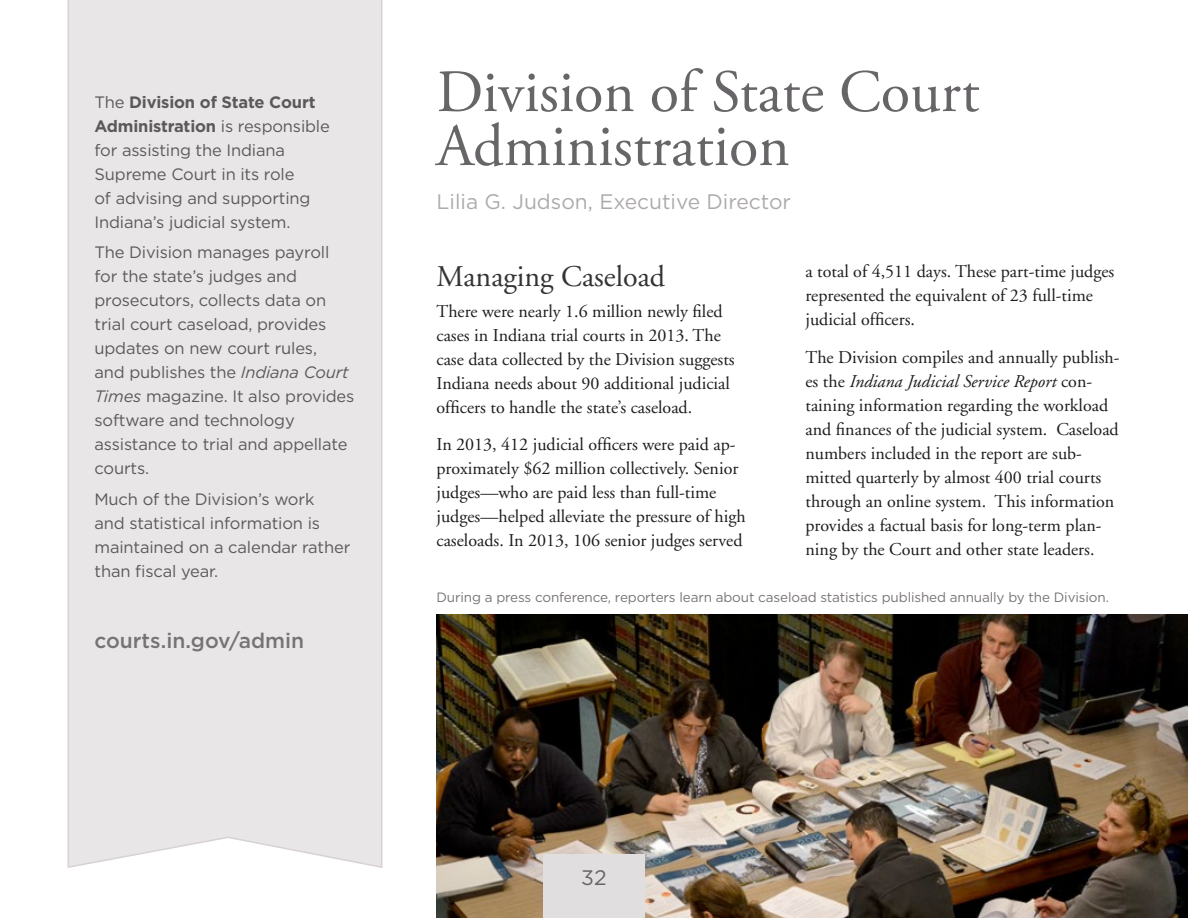
<style>
.page{position:relative;width:1188px;height:918px;background:#fff}
.page>*{position:absolute;margin:0;border:0;box-sizing:border-box;transform-origin:0 0}
.Agency_H1{font:60px/54px "Adobe Garamond Pro";color:#686568}
.Agency_H2{font:30px "Adobe Garamond";color:#363336}
.Agency_Director{font:21px "Gotham";color:#aeaaac}
.URL{font:500 21px "Gotham";color:#767376}
.t1{font:21px "Gotham";color:#686568}
.t2{font:18px/24px "Adobe Garamond";color:#1f1c1e}
.Agency_Intro{font:16.5px/24px "Gotham";letter-spacing:-.01em;color:#5c595c}
.Photo_Caption{font:13.5px "Gotham";letter-spacing:-.01em;color:#787376}
.s1{font-weight:700}
.s2{font-style:italic}
</style>
<div class="page">
<div style="left:67px;top:0;width:316px;height:868px;background:#e9e6e7"></div>
<img style="left:436px;top:614px;width:752px;height:304px">
<div style="left:543px;top:855px;width:102px;height:63px;background:#e0dedf"></div>
<p class="Agency_Intro" style="left:94px;top:90px;width:237px">The <span class="s1">Division of State Court<br>Administration</span> is responsible for assisting the Indiana<br>Supreme Court in its role<br>of advising and supporting<br>Indiana’s judicial system.</p>
<p class="Agency_Intro" style="left:94px;top:240px;width:261px">The Division manages payroll for the state’s judges and prosecutors, collects data on trial court caseload, provides updates on new court rules,<br>and publishes the <span class="s2">Indiana Court<br>Times</span> magazine. It also provides software and technology assistance to trial and appellate courts.</p>
<p class="Agency_Intro" style="left:94px;top:487px;width:257px">Much of the Division’s work<br>and statistical information is maintained on a calendar rather than fiscal year.</p>
<p class="URL" style="left:94px;top:627px;width:211px">courts.in.gov/admin</p>
<p class="Agency_H1" style="left:436px;top:67px;width:545px">Division of State Court<br>Administration</p>
<p class="Agency_Director" style="left:436px;top:188px;width:356px">Lilia G. Judson, Executive Director</p>
<p class="t2" style="left:806px;top:260px;width:310px">a total of 4,511 days. These part-time judges represented the equivalent of 23 full-time judicial officers.</p>
<p class="t2" style="left:806px;top:346px;width:316px">The Division compiles and annually publish&shy;es the <span class="s2">Indiana Judicial Service Report</span> con&shy;taining information regarding the workload and finances of the judicial system. Caseload numbers included in the report are sub&shy;mitted quarterly by almost 400 trial courts through an online system. This information provides a factual basis for long-term plan&shy;ning by the Court and other state leaders.</p>
<p class="Photo_Caption" style="left:436px;top:589px;width:674px">During a press conference, reporters learn about caseload statistics published annually by the Division.</p>
<p class="Agency_H2" style="left:436px;top:261px;width:230px">Managing Caseload</p>
<p class="t2" style="left:436px;top:300px;width:300px">There were nearly 1.6 million newly filed cases in Indiana trial courts in 2013. The case data collected by the Division suggests Indiana needs about 90 additional judicial officers to handle the state’s caseload.</p>
<p class="t2" style="left:436px;top:433px;width:311px">In 2013, 412 judicial officers were paid ap&shy;proximately $62 million collectively. Senior judges—who are paid less than full-time judges—helped alleviate the pressure of high caseloads. In 2013, 106 senior judges served</p>
<p class="t1" style="left:581px;top:864px;width:27px">32</p>
</div>
